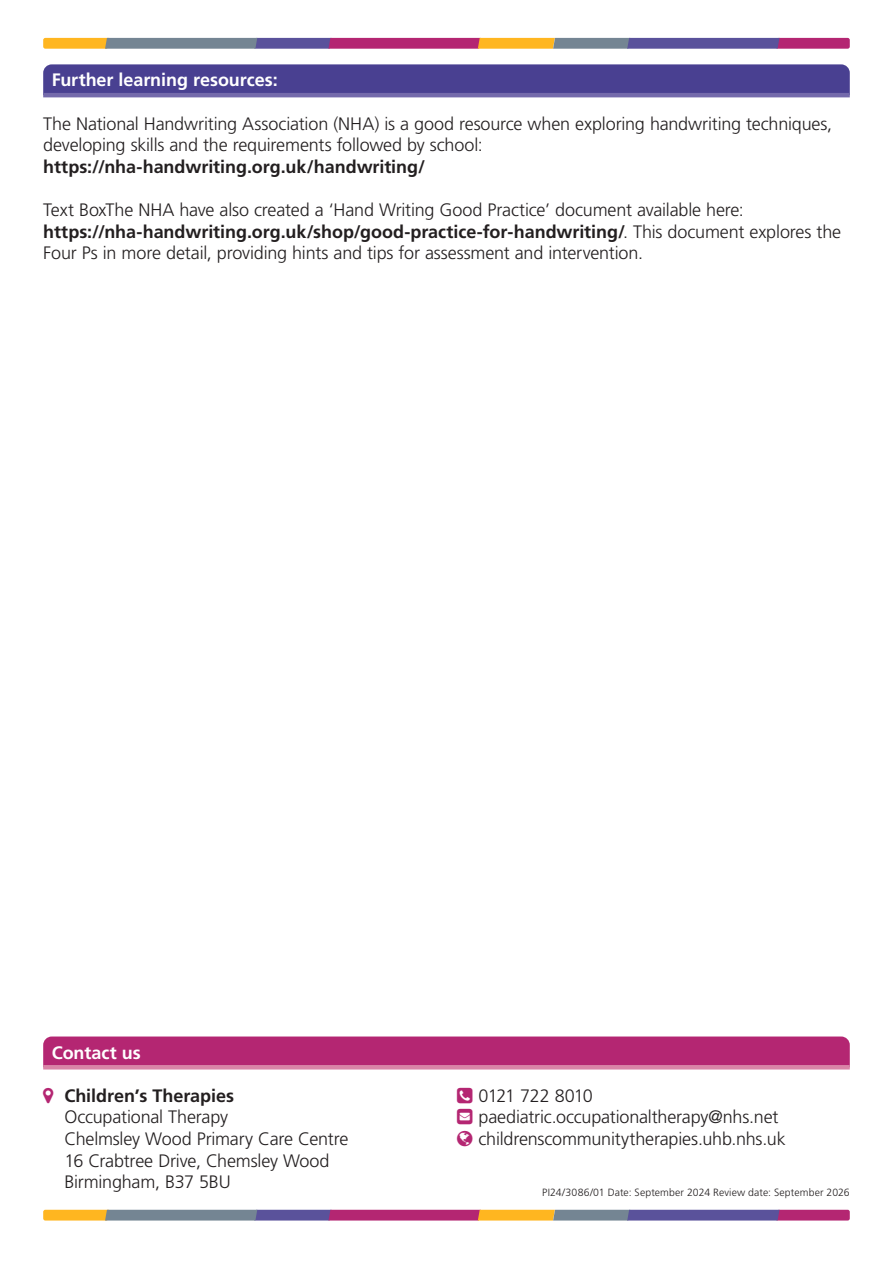
<style>
.page{position:relative;width:893px;height:1263px;background:#fff}
.page>*{position:absolute;margin:0;border:0;box-sizing:border-box;transform-origin:0 0}
.P___Body_copy{font:300 18px/21.6px "Frutiger LT Pro";letter-spacing:-.01em;color:#231f20}
.H___Boxed_heading__Purple{font:700 18px "Frutiger LT Pro";letter-spacing:-.005em;color:#fff}
.P___Body_copy-2{font:300 18px "Frutiger LT Pro";letter-spacing:-.045em;color:#231f20}
.H___Boxed_heading__Pink_address{font:700 18px "Frutiger LT Pro";color:#fff}
.t1{font:300 10.5px "Frutiger LT Pro";letter-spacing:.01em;color:#231f20}
.s1{font-weight:700}
</style>
<div class="page">
<svg style="left:43px;top:38px;width:807px;height:11px;background:#99697c"></svg>
<svg style="left:43px;top:1210px;width:807px;height:10px;background:#966578"></svg>
<div style="left:43px;top:64px;width:807px;height:29px;background:#494091"></div>
<hr style="left:43px;top:93px;width:807px;height:4px;background:#746aab">
<div style="left:43px;top:1036px;width:807px;height:29px;background:#b42672"></div>
<hr style="left:43px;top:1065px;width:807px;height:4px;background:#d984a7">
<p class="H___Boxed_heading__Purple" style="left:52px;top:69px;width:227px">Further learning resources:</p>
<p class="P___Body_copy" style="left:43px;top:113px;width:791px">The National Handwriting Association (NHA) is a good resource when exploring handwriting techniques, developing skills and the requirements followed by school: <span class="s1">https://nha-handwriting.org.uk/handwriting/</span></p>
<p class="P___Body_copy" style="left:43px;top:199px;width:799px">Text BoxThe NHA have also created a ‘Hand Writing Good Practice’ document available here: <span class="s1">https://nha-handwriting.org.uk/shop/good-practice-for-handwriting/</span>. This document explores the<br>Four Ps in more detail, providing hints and tips for assessment and intervention.</p>
<p class="H___Boxed_heading__Pink_address" style="left:52px;top:1041px;width:91px">Contact us</p>
<p class="P___Body_copy" style="left:64px;top:1085px;width:285px"><span class="s1">Children’s Therapies<br></span>Occupational Therapy<br>Chelmsley Wood Primary Care Centre<br>16 Crabtree Drive, Chemsley Wood<br>Birmingham, B37 5BU</p>
<p class="P___Body_copy-2" style="left:479px;top:1085px;width:116px">0121 722 8010</p>
<p class="P___Body_copy" style="left:479px;top:1106px;width:301px">paediatric.occupationaltherapy@nhs.net</p>
<p class="P___Body_copy" style="left:479px;top:1128px;width:309px">childrenscommunitytherapies.uhb.nhs.uk</p>
<p class="t1" style="left:542px;top:1186px;width:309px">PI24/3086/01 Date: September 2024 Review date: September 2026</p>
</div>
